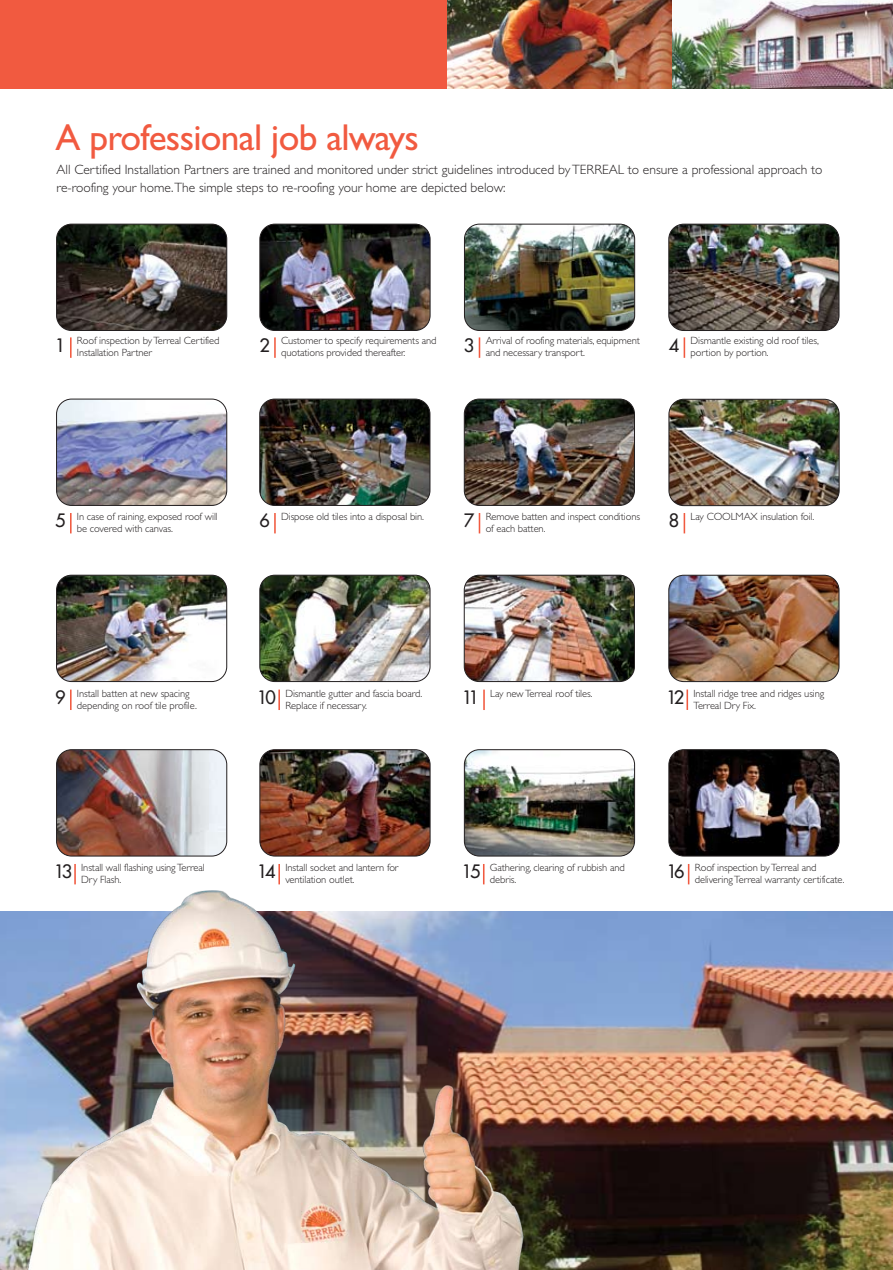
<style>
.page{position:relative;width:893px;height:1270px;background:#fff}
.page>*{position:absolute;margin:0;border:0;box-sizing:border-box;transform-origin:0 0}
.t1{font:37.5px "Gill Sans";letter-spacing:-.02em;color:#f15a40}
.t2{font:18px "Futura";color:#231f20}
.t3{font:300 13.5px/18px "Gill Sans";color:#231f20}
.t4{font:300 10.5px/12px "Gill Sans";letter-spacing:-.01em;color:#231f20}
</style>
<div class="page">
<img style="left:0;top:911px;width:892px;height:358px">
<img style="left:1px;top:855px;width:571px;height:414px">
<div style="left:0;top:0;width:448px;height:88px;background:#f15a40"></div>
<img style="left:671px;top:0;width:221px;height:88px">
<img style="left:57px;top:224px;width:170px;height:106px;border-radius:15px">
<div style="left:56px;top:224px;width:171px;height:107px;border:1px solid #231f20;border-radius:15px"></div>
<img style="left:260px;top:224px;width:170px;height:106px;border-radius:15px">
<div style="left:259px;top:224px;width:171px;height:107px;border:1px solid #231f20;border-radius:15px"></div>
<img style="left:464px;top:224px;width:170px;height:106px;border-radius:15px">
<div style="left:464px;top:224px;width:171px;height:107px;border:1px solid #231f20;border-radius:15px"></div>
<img style="left:57px;top:399px;width:170px;height:106px;border-radius:15px">
<div style="left:56px;top:398px;width:171px;height:108px;border:1px solid #231f20;border-radius:15px"></div>
<img style="left:668px;top:224px;width:170px;height:106px;border-radius:15px">
<div style="left:668px;top:224px;width:171px;height:107px;border:1px solid #231f20;border-radius:15px"></div>
<img style="left:260px;top:399px;width:170px;height:106px;border-radius:15px">
<div style="left:259px;top:398px;width:171px;height:108px;border:1px solid #231f20;border-radius:15px"></div>
<img style="left:464px;top:399px;width:170px;height:106px;border-radius:15px">
<div style="left:464px;top:398px;width:170px;height:108px;border:1px solid #231f20;border-radius:15px"></div>
<img style="left:668px;top:399px;width:171px;height:106px;border-radius:15px">
<div style="left:668px;top:399px;width:171px;height:107px;border:1px solid #231f20;border-radius:15px"></div>
<img style="left:56px;top:575px;width:171px;height:106px;border-radius:15px">
<div style="left:56px;top:574px;width:171px;height:108px;border:1px solid #231f20;border-radius:15px"></div>
<img style="left:260px;top:749px;width:170px;height:107px;border-radius:15px">
<div style="left:259px;top:749px;width:171px;height:107px;border:1px solid #231f20;border-radius:15px"></div>
<img style="left:464px;top:749px;width:170px;height:107px;border-radius:15px">
<div style="left:464px;top:749px;width:170px;height:107px;border:1px solid #231f20;border-radius:15px"></div>
<img style="left:668px;top:749px;width:170px;height:107px;border-radius:15px">
<div style="left:668px;top:749px;width:171px;height:107px;border:1px solid #231f20;border-radius:15px"></div>
<hr style="left:70px;top:337px;width:2px;height:21px;background:#f15a40">
<hr style="left:274px;top:337px;width:2px;height:21px;background:#f15a40">
<hr style="left:478px;top:337px;width:2px;height:21px;background:#f15a40">
<hr style="left:683px;top:337px;width:2px;height:21px;background:#f15a40">
<hr style="left:70px;top:513px;width:2px;height:20px;background:#f15a40">
<hr style="left:274px;top:513px;width:2px;height:20px;background:#f15a40">
<hr style="left:478px;top:513px;width:2px;height:20px;background:#f15a40">
<hr style="left:683px;top:513px;width:2px;height:20px;background:#f15a40">
<hr style="left:70px;top:689px;width:2px;height:21px;background:#f15a40">
<img style="left:260px;top:575px;width:170px;height:106px;border-radius:15px">
<div style="left:259px;top:574px;width:171px;height:108px;border:1px solid #231f20;border-radius:15px"></div>
<hr style="left:278px;top:689px;width:2px;height:21px;background:#f15a40">
<img style="left:464px;top:575px;width:170px;height:106px;border-radius:15px">
<div style="left:464px;top:574px;width:170px;height:108px;border:1px solid #231f20;border-radius:15px"></div>
<svg style="left:483px;top:689px;width:1px;height:21px"></svg>
<img style="left:57px;top:749px;width:170px;height:107px;border-radius:15px">
<div style="left:56px;top:749px;width:171px;height:107px;border:1px solid #231f20;border-radius:15px"></div>
<hr style="left:74px;top:863px;width:2px;height:21px;background:#f15a40">
<img style="left:668px;top:575px;width:170px;height:106px;border-radius:15px">
<div style="left:668px;top:575px;width:171px;height:107px;border:1px solid #231f20;border-radius:15px"></div>
<hr style="left:686px;top:689px;width:2px;height:21px;background:#f15a40">
<hr style="left:278px;top:863px;width:2px;height:21px;background:#f15a40">
<svg style="left:483px;top:863px;width:1px;height:21px"></svg>
<hr style="left:687px;top:863px;width:2px;height:21px;background:#f15a40">
<img style="left:448px;top:0;width:223px;height:88px">
<h1 class="t1" style="left:55px;top:116px;width:365px">A professional job always</h1>
<p class="t3" style="left:56px;top:160px;width:767px">All Certified Installation Partners are trained and monitored under strict guidelines introduced by TERREAL to ensure a professional approach to re-roofing your home.The simple steps to re-roofing your home are depicted below:</p>
<h2 class="t2" style="left:55px;top:333px;width:12px">1</h2>
<p class="t4" style="left:259px;top:335px;width:179px;line-height:11.2px;text-indent:22px">Customer to specify requirements and<br><sup>2</sup> quotations provided thereafter.</p>
<p class="t4" style="left:464px;top:335px;width:177px;line-height:11.2px;text-indent:22px">Arrival of roofing materials, equipment<br><sup>3</sup> and necessary transport.</p>
<p class="t4" style="left:668px;top:335px;width:151px;text-indent:22px">Dismantle existing old roof tiles,<br><sup>4</sup> portion by portion.</p>
<p class="t4" style="left:77px;top:335px;width:144px;line-height:11.2px">Roof inspection by Terreal Certified<br>Installation Partner</p>
<p class="t4" style="left:55px;top:510px;width:164px;text-indent:22px">In case of raining, exposed roof will<br><sup>5</sup> be covered with canvas.</p>
<p class="t4" style="left:281px;top:510px;width:144px">Dispose old tiles into a disposal bin.</p>
<h2 class="t2" style="left:259px;top:509px;width:12px">6</h2>
<p class="t4" style="left:464px;top:510px;width:178px;text-indent:22px">Remove batten and inspect conditions<br><sup>7</sup> of each batten.</p>
<p class="t4" style="left:690px;top:510px;width:125px">Lay COOLMAX insulation foil.</p>
<h2 class="t2" style="left:668px;top:509px;width:12px">8</h2>
<p class="t4" style="left:55px;top:687px;width:143px;text-indent:22px">Install batten at new spacing<br><sup>9</sup> depending on roof tile profile.</p>
<p class="t4" style="left:257px;top:687px;width:166px;text-indent:28px">Dismantle gutter and fascia board.<br><sup>10</sup> Replace if necessary.</p>
<p class="t4" style="left:490px;top:687px;width:104px">Lay new Terreal roof tiles.</p>
<h2 class="t2" style="left:462px;top:685px;width:19px">11</h2>
<p class="t4" style="left:666px;top:687px;width:159px;text-indent:27px">Install ridge tree and ridges using<br><sup>12</sup> Terreal Dry Fix.</p>
<p class="t4" style="left:54px;top:861px;width:152px;text-indent:27px">Install wall flashing using Terreal<br><sup>13</sup> Dry Flash.</p>
<p class="t4" style="left:257px;top:861px;width:143px;text-indent:28px">Install socket and lantern for<br><sup>14</sup> ventilation outlet.</p>
<p class="t4" style="left:461px;top:861px;width:164px;text-indent:28px">Gathering, clearing of rubbish and<br><sup>15</sup> debris.</p>
<p class="t4" style="left:666px;top:861px;width:179px;text-align:center">Roof inspection by Terreal and<br><sup>16</sup> delivering Terreal warranty certificate.</p>
</div>
